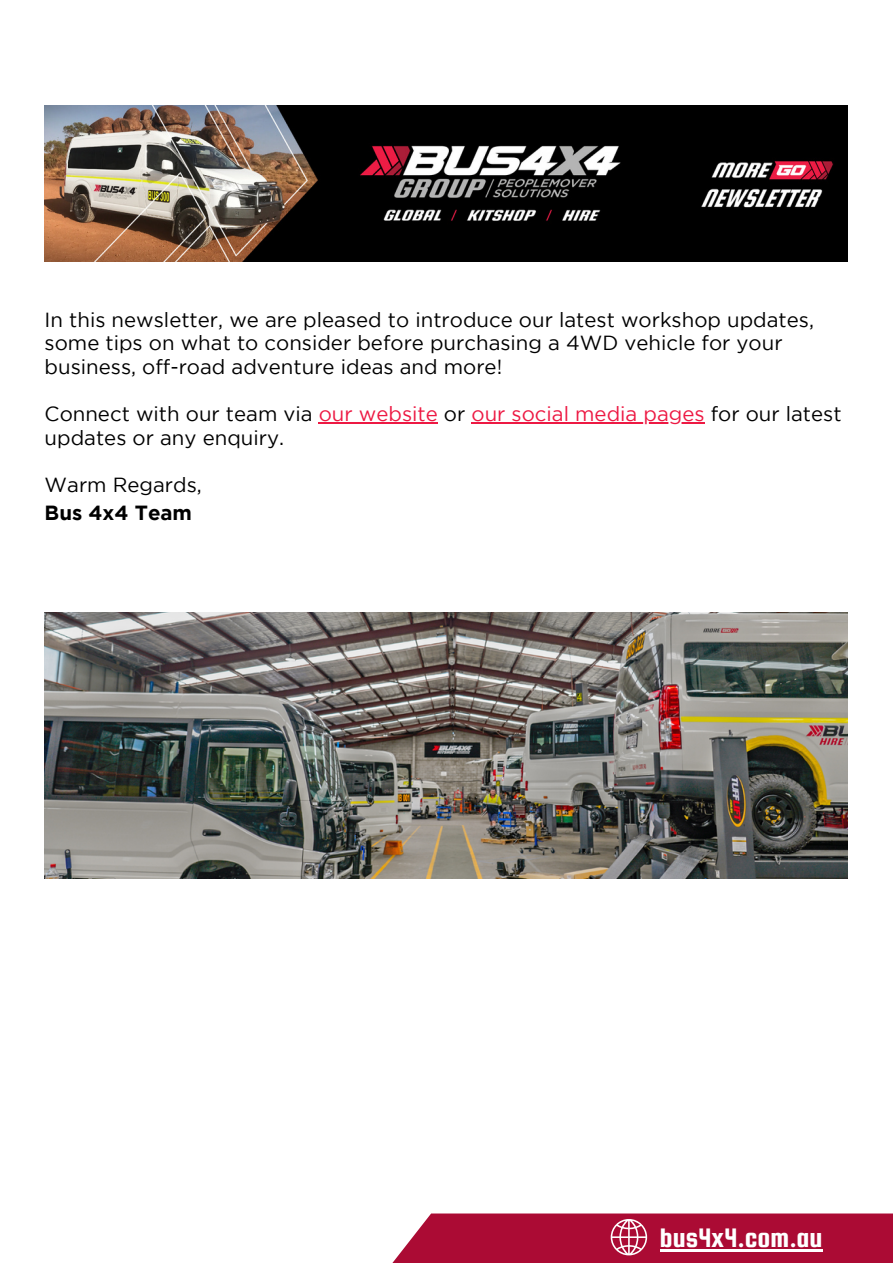
<style>
.page{position:relative;width:893px;height:1264px;background:#fff}
.page>*{position:absolute;margin:0;border:0;box-sizing:border-box;transform-origin:0 0}
.t1{font:28.65px "Squada One";color:#fff}
.t2{font:20.4px/23.5px "Gotham";color:#000}
.t3{font:700 20.4px "Gotham";color:#000}
.s1{color:#ed1943}
</style>
<div class="page">
<img style="left:45px;top:105px;width:802px;height:157px">
<svg style="left:393px;top:1213px;width:499px;height:49px;background:#b11d43"></svg>
<hr style="left:659px;top:1249px;width:163px;height:2px;background:#fff">
<img style="left:45px;top:613px;width:802px;height:265px">
<hr style="left:319px;top:422px;width:119px;height:1px;background:#ed1943">
<hr style="left:471px;top:422px;width:233px;height:1px;background:#ed1943">
<p class="t2" style="left:45px;top:309px;width:770px">In this newsletter, we are pleased to introduce our latest workshop updates, some tips on what to consider before purchasing a 4WD vehicle for your business, off-road adventure ideas and more!</p>
<p class="t2" style="left:45px;top:404px;width:798px">Connect with our team via <span class="s1">our website</span> or <span class="s1">our social media pages</span> for our latest updates or any enquiry.</p>
<p class="t2" style="left:45px;top:474px;width:159px">Warm Regards,</p>
<p class="t3" style="left:45px;top:505px;width:149px">Bus 4x4 Team</p>
<h1 class="t1" style="left:659px;top:1222px;width:164px">bus4x4.com.au</h1>
</div>
